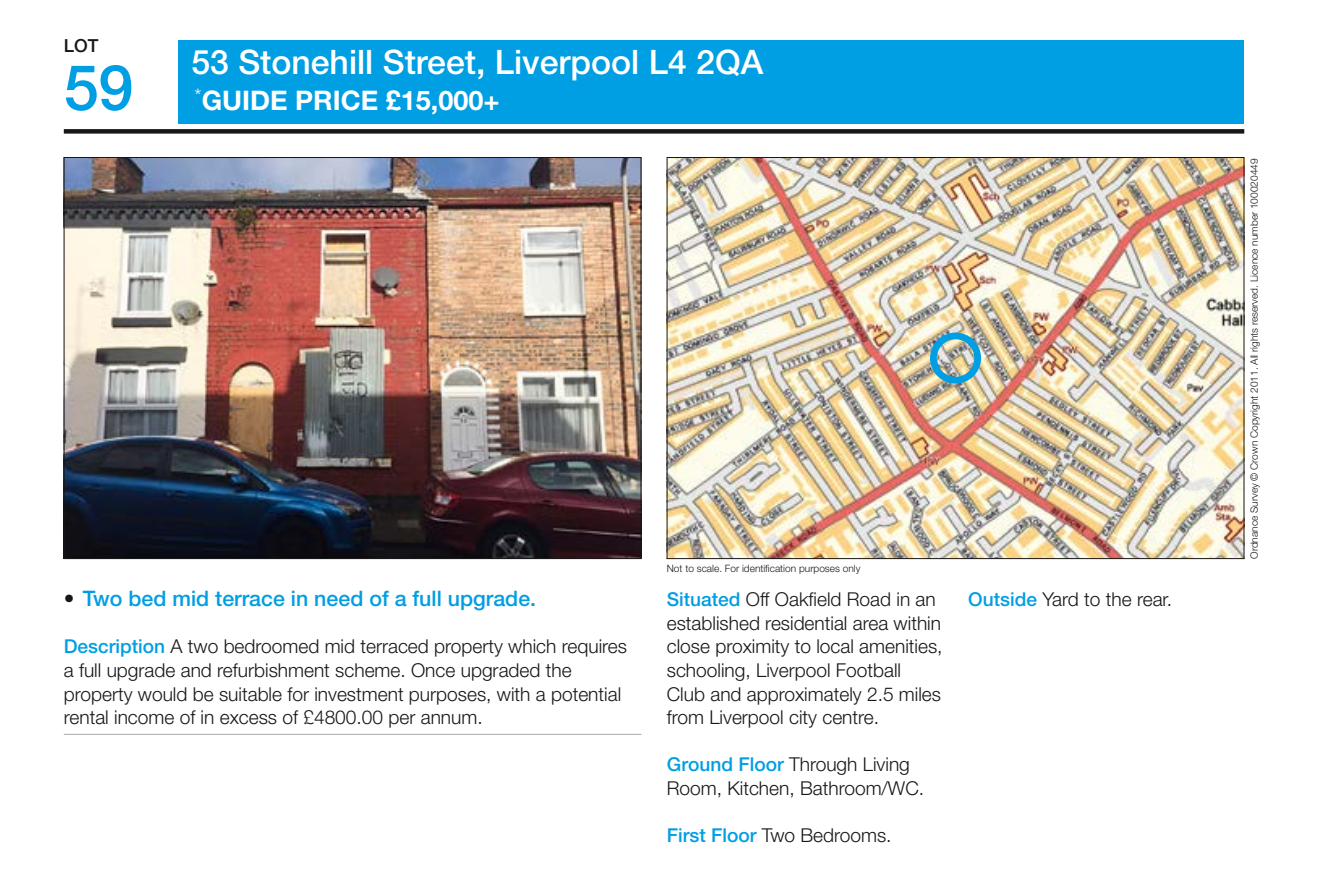
<style>
.page{position:relative;width:1340px;height:894px;background:#fff}
.page>*{position:absolute;margin:0;border:0;box-sizing:border-box;transform-origin:0 0}
.t1{font:500 63px "Helvetica Neue LT Std";color:#009ee3}
.t2{font:500 33.75px "Helvetica Neue LT Std";color:#fff}
.t3{font:700 27px "Helvetica Neue LT Std";color:#fff}
.t4{font:500 21.38px "Helvetica Neue LT Std";color:#009ee3}
.t5{font:300 19.12px/23.6px "Helvetica Neue LT Std";color:#181716}
.t6{font:500 18px "Helvetica Neue LT Std";color:#181716}
.t7{font:300 10.12px "Helvetica Neue LT Std";color:#181716}
.s1{color:#181716}
.s2{font-weight:500;color:#009ee3}
</style>
<div class="page">
<div style="left:179px;top:40px;width:1065px;height:83px;background:#009ee3"></div>
<div style="left:64px;top:129px;width:1180px;height:5px;background:#181716"></div>
<img style="left:66px;top:159px;width:573px;height:398px">
<img style="left:668px;top:159px;width:574px;height:398px">
<hr style="left:64px;top:734px;width:577px;height:1px;background:#b1b2b3">
<div style="left:930px;top:333px;width:51px;height:51px;border:7px solid #009ee3;border-radius:50%"></div>
<p class="t6" style="left:64px;top:35px;width:36px">LOT</p>
<h1 class="t1" style="left:64px;top:50px;width:71px">59</h1>
<h2 class="t2" style="left:191px;top:42px;width:573px">53 Stonehill Street, Liverpool L4 2QA</h2>
<h3 class="t3" style="left:195px;top:84px;width:306px"><sup>*</sup>GUIDE PRICE £15,000+</h3>
<p class="t4" style="left:64px;top:586px;width:474px"><span class="s1">•</span> Two bed mid terrace in need of a full upgrade.</p>
<p class="t5" style="left:64px;top:634px;width:564px"><span class="s2">Description</span> A two bedroomed mid terraced property which requires a full upgrade and refurbishment scheme. Once upgraded the property would be suitable for investment purposes, with a potential rental income of in excess of £4800.00 per annum.</p>
<p class="t7" style="left:666px;top:563px;width:195px">Not to scale. For identification purposes only</p>
<p class="t5" style="left:667px;top:587px;width:277px"><span class="s2">Situated</span> Off Oakfield Road in an established residential area within close proximity to local amenities, schooling, Liverpool Football Club and approximately 2.5 miles from Liverpool city centre.</p>
<p class="t5" style="left:667px;top:752px;width:259px"><span class="s2">Ground Floor</span> Through Living<br>Room, Kitchen, Bathroom/WC.</p>
<p class="t5" style="left:667px;top:823px;width:226px"><span class="s2">First Floor</span> Two Bedrooms.</p>
<p class="t5" style="left:968px;top:587px;width:205px"><span class="s2">Outside</span> Yard to the rear.</p>
<p class="t7" style="left:1248px;top:559px;width:402px;rotate:-90deg">Ordnance Survey © Crown Copyright 2011. All rights reserved. Licence number 100020449</p>
</div>
